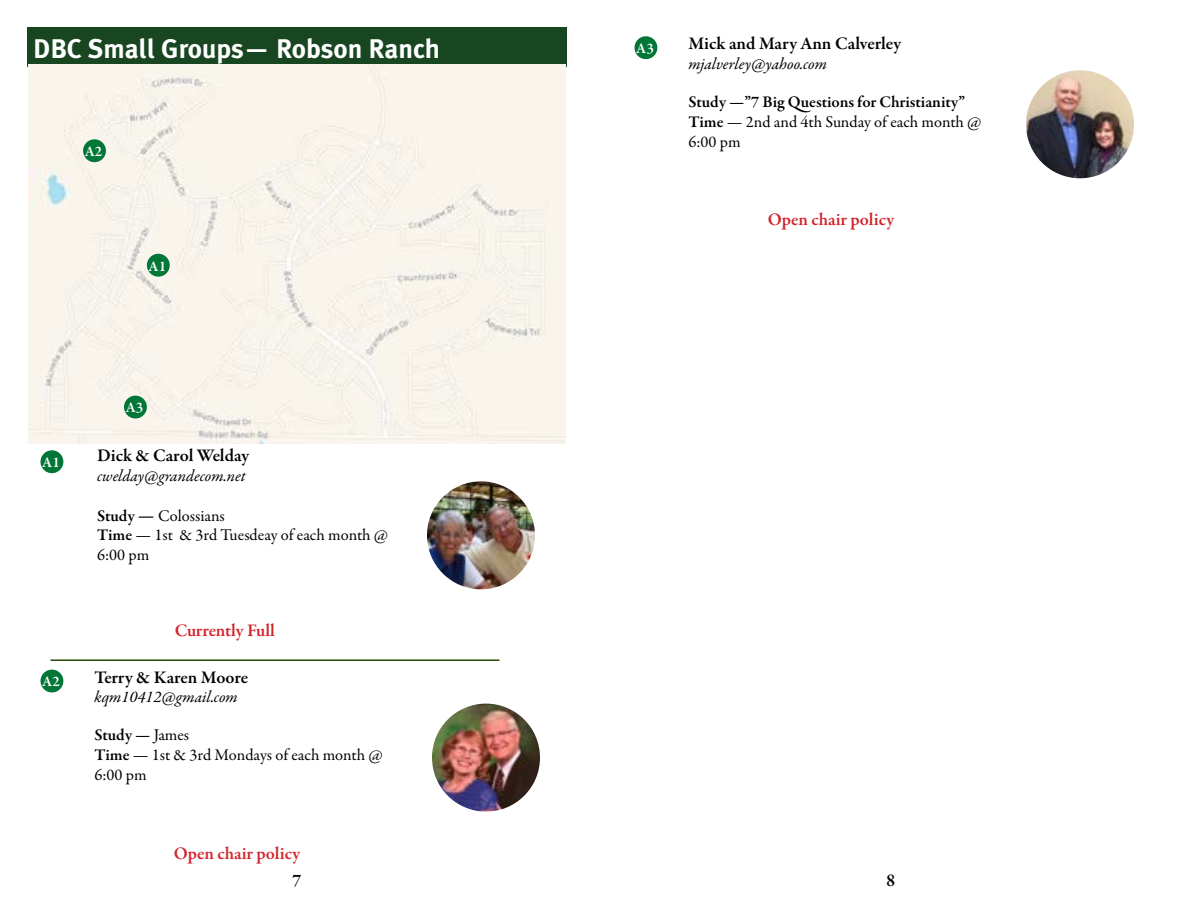
<style>
.page{position:relative;width:1188px;height:918px;background:#fff}
.page>*{position:absolute;margin:0;border:0;box-sizing:border-box;transform-origin:0 0}
.t1{font:700 27px "Meta Plus";color:#fff}
.t2{font:600 18px "Garamond Premr Pro";letter-spacing:-.005em;color:#000}
.t3{font:600 18px "Garamond Premr Pro";color:#d2232a}
.t4{font:16.5px/19.8px "Garamond Premr Pro";color:#000}
.t5{font:600 16.5px/19.8px "Garamond Premr Pro";letter-spacing:-.005em;color:#000}
.t6{font:italic 16.5px "Garamond Premr Pro";color:#000}
.t7{font:600 15px "Garamond Premr Pro";color:#fff}
.s1{font-weight:600}
.s2{font-weight:600;font-size:18px}
.s3{font-weight:400}
</style>
<div class="page">
<div style="left:28px;top:28px;width:538px;height:38px;background:#174621"></div>
<div style="left:27px;top:27px;width:540px;height:40px;border:2px solid #174621"></div>
<div style="left:41px;top:450px;width:22px;height:23px;background:#007637;border-radius:50%"></div>
<img style="left:427px;top:481px;width:108px;height:108px;border-radius:54px">
<img style="left:432px;top:704px;width:108px;height:108px;border-radius:54px">
<div style="left:41px;top:670px;width:22px;height:22px;background:#007637;border-radius:50%"></div>
<hr style="left:51px;top:659px;width:448px;height:2px;background:#234e0a">
<img style="left:1026px;top:70px;width:108px;height:108px;border-radius:54px">
<div style="left:635px;top:36px;width:22px;height:23px;background:#007637;border-radius:50%"></div>
<div style="left:28px;top:64px;width:537px;height:379px;background:#f9f5ec"></div>
<div style="left:147px;top:254px;width:23px;height:23px;background:#007637;border-radius:50%"></div>
<div style="left:83px;top:139px;width:23px;height:23px;background:#007637;border-radius:50%"></div>
<div style="left:124px;top:396px;width:23px;height:22px;background:#007637;border-radius:50%"></div>
<h1 class="t1" style="left:33px;top:33px;width:408px">DBC Small Groups— Robson Ranch</h1>
<p class="t7" style="left:85px;top:142px;width:19px">A2</p>
<p class="t7" style="left:149px;top:257px;width:19px">A1</p>
<p class="t7" style="left:42px;top:453px;width:19px">A1</p>
<p class="t7" style="left:42px;top:673px;width:19px">A2</p>
<p class="t7" style="left:126px;top:399px;width:19px">A3</p>
<p class="t2" style="left:97px;top:445px;width:153px">Dick &amp; Carol Welday</p>
<p class="t6" style="left:97px;top:465px;width:150px">cwelday@grandecom.net</p>
<p class="t4" style="left:97px;top:506px;width:293px"><span class="s1">Study</span> <span class="s2">—</span> Colossians<br><span class="s1">Time</span> — 1st &amp; 3rd Tuesdeay of each month @<br>6:00 pm</p>
<p class="t3" style="left:175px;top:619px;width:102px">Currently Full</p>
<p class="t2" style="left:94px;top:666px;width:155px">Terry &amp; Karen Moore</p>
<p class="t6" style="left:94px;top:687px;width:145px">kqm10412@gmail.com</p>
<p class="t4" style="left:94px;top:726px;width:290px"><span class="s1">Study —</span> James<br><span class="s1">Time</span> — 1st &amp; 3rd Mondays of each month @<br>6:00 pm</p>
<p class="t3" style="left:174px;top:842px;width:128px">Open chair policy</p>
<p class="t7" style="left:636px;top:39px;width:19px">A3</p>
<p class="t2" style="left:689px;top:33px;width:214px">Mick and Mary Ann Calverley</p>
<p class="t6" style="left:688px;top:54px;width:140px">mjalverley@yahoo.com</p>
<p class="t5" style="left:688px;top:92px;width:295px">Study —”7 Big Questions for Christianity”<br>Time <span class="s3">— 2nd and 4th Sunday of each month @<br>6:00 pm</span></p>
<p class="t3" style="left:768px;top:209px;width:128px">Open chair policy</p>
<p class="t2" style="left:293px;top:869px;width:10px">7</p>
<p class="t2" style="left:887px;top:869px;width:10px">8</p>
</div>
